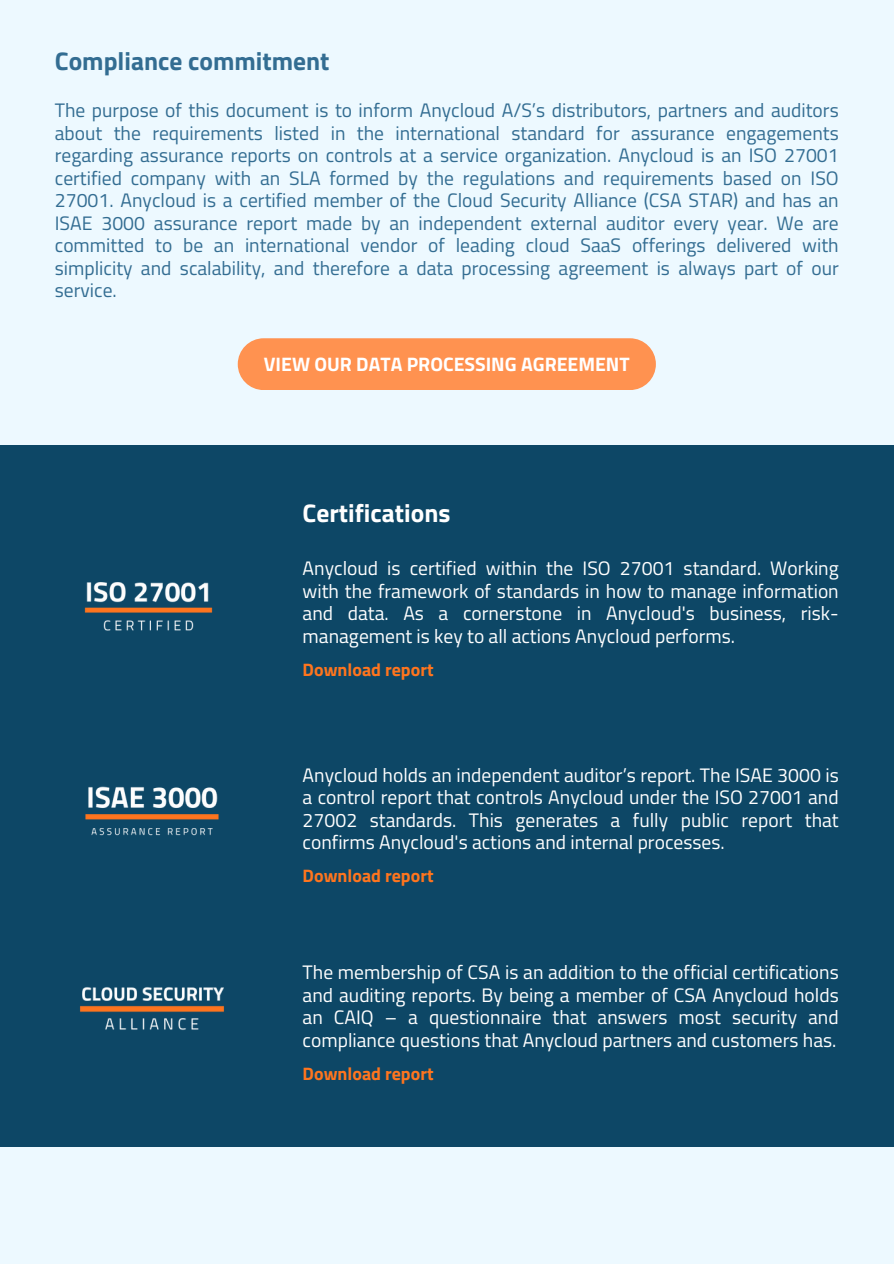
<style>
.page{position:relative;width:894px;height:1264px;background:#fff}
.page>*{position:absolute;margin:0;border:0;box-sizing:border-box;transform-origin:0 0}
.t1{font:700 25.5px "Titillium Web";color:#336d92}
.t2{font:700 25.5px "Titillium Web";color:#fff}
.t3{font:19.5px/22.5px "Titillium Web";color:#336d92;text-align:justify}
.t4{font:19.5px/22.5px "Titillium Web";color:#fff;text-align:justify}
.t5{font:700 19.5px "Titillium Web";color:#fff}
.t6{font:700 18px "Titillium Web";color:#ff751e}
</style>
<div class="page">
<div style="left:0;top:0;width:893px;height:1263px;background:#edf9ff"></div>
<div style="left:0;top:445px;width:893px;height:701px;background:#0d4766"></div>
<div style="left:238px;top:338px;width:417px;height:52px;background:#ff9250;border-radius:26px"></div>
<img style="left:80px;top:987px;width:144px;height:43px">
<img style="left:85px;top:786px;width:134px;height:50px">
<img style="left:84px;top:582px;width:129px;height:49px">
<h1 class="t1" style="left:55px;top:41px;width:276px">Compliance commitment</h1>
<p class="t3" style="left:55px;top:98px;width:785px">The purpose of this document is to inform Anycloud A/S’s distributors, partners and auditors about the requirements listed in the international standard for assurance engagements regarding assurance reports on controls at a service organization. Anycloud is an ISO 27001 certified company with an SLA formed by the regulations and requirements based on ISO 27001. Anycloud is a certified member of the Cloud Security Alliance (CSA STAR) and has an ISAE 3000 assurance report made by an independent external auditor every year. We are committed to be an international vendor of leading cloud SaaS offerings delivered with simplicity and scalability, and therefore a data processing agreement is always part of our service.</p>
<h1 class="t5" style="left:264px;top:349px;width:367px">VIEW OUR DATA PROCESSING AGREEMENT</h1>
<h3 class="t2" style="left:302px;top:493px;width:149px">Certifications</h3>
<h3 class="t4" style="left:302px;top:557px;width:537px">Anycloud is certified within the ISO 27001 standard. Working with the framework of standards in how to manage information and data. As a cornerstone in Anycloud's business, risk&shy;management is key to all actions Anycloud performs.</h3>
<h3 class="t6" style="left:302px;top:655px;width:132px">Download report</h3>
<p class="t4" style="left:302px;top:763px;width:537px">Anycloud holds an independent auditor’s report. The ISAE 3000 is a control report that controls Anycloud under the ISO 27001 and 27002 standards. This generates a fully public report that confirms Anycloud's actions and internal processes.</p>
<p class="t6" style="left:302px;top:861px;width:132px">Download report</p>
<p class="t4" style="left:302px;top:960px;width:537px">The membership of CSA is an addition to the official certifications and auditing reports. By being a member of CSA Anycloud holds an CAIQ – a questionnaire that answers most security and compliance questions that Anycloud partners and customers has.</p>
<p class="t6" style="left:302px;top:1059px;width:132px">Download report</p>
</div>
